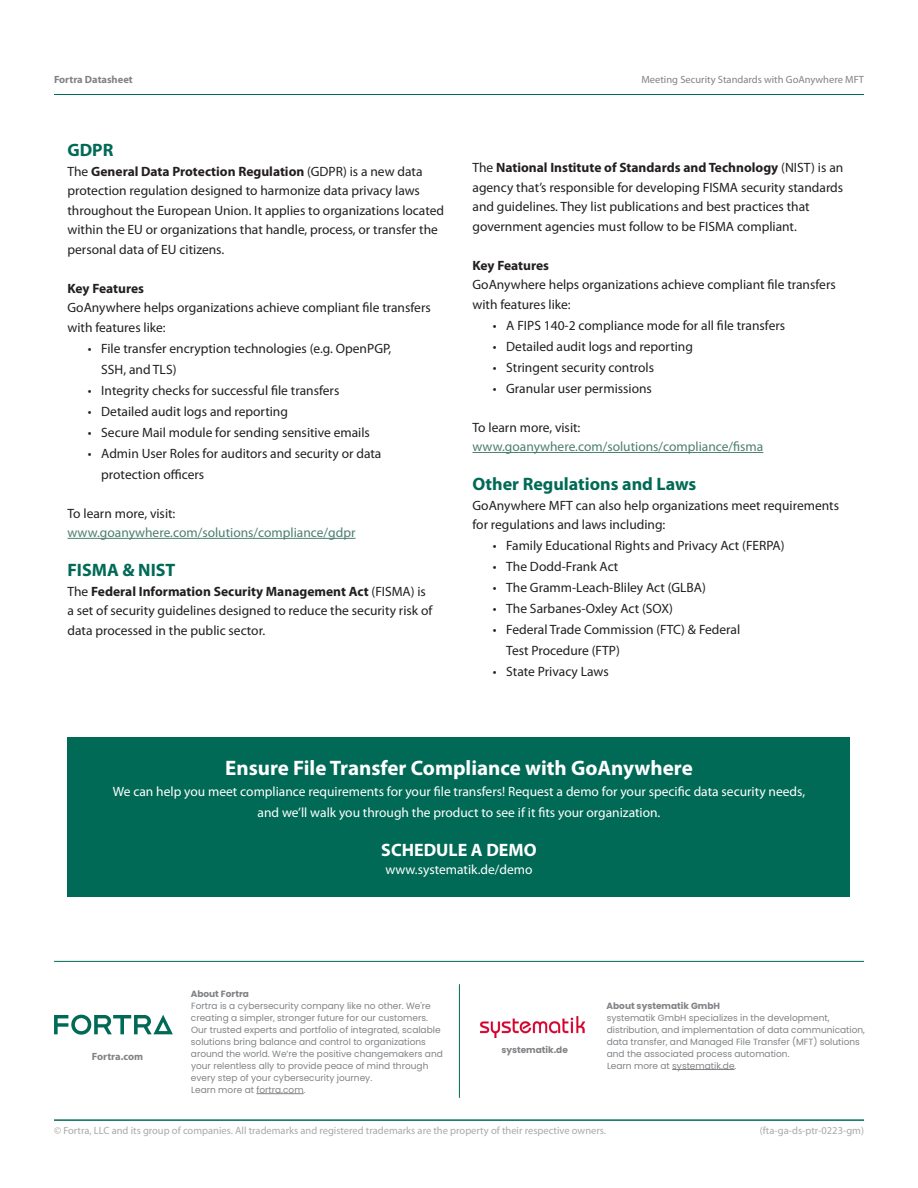
<style>
.page{position:relative;width:918px;height:1188px;background:#fff}
.page>*{position:absolute;margin:0;border:0;box-sizing:border-box;transform-origin:0 0}
.Body_-_Subhead{font:700 21px "Myriad Pro";color:#fff}
.Body_-_Subhead-2{font:700 18px "Myriad Pro";color:#006a56}
.Body_-_Copy{font:700 18px "Myriad Pro";color:#fff}
.Body_-_Copy-2{font:13.5px/19.5px "Myriad Pro";color:#231f20}
.Body_-_Copy-3{font:13.5px/21px "Myriad Pro";color:#fff;text-align:center}
.Body_-_Copy-4{font:13.5px "Myriad Pro";color:#4d7f71}
.Body_-_Copy-5{font:700 13.5px "Myriad Pro";letter-spacing:-.005em;color:#231f20}
.t1{font:10.5px "Myriad Pro";color:#a9a9a9}
.t2{font:10.5px "Myriad Pro";color:#808285}
.t3{font:700 10.5px "Myriad Pro";color:#808285}
.t4{font:9px/12px "Poppins";color:#808285}
.t5{font:700 9px "Poppins";color:#808285}
.s1{font-weight:700}
</style>
<div class="page">
<hr style="left:54px;top:94px;width:810px;height:1px;background:#006a56">
<svg style="left:54px;top:1015px;width:119px;height:20px"></svg>
<hr style="left:54px;top:1120px;width:810px;height:1px;background:#006a56">
<hr style="left:54px;top:961px;width:810px;height:1px;background:#006a56">
<hr style="left:256px;top:1093px;width:48px;height:1px;background:#808285">
<hr style="left:672px;top:1069px;width:63px;height:1px;background:#808285">
<hr style="left:459px;top:984px;width:1px;height:114px;background:#006a56">
<img style="left:481px;top:1016px;width:103px;height:21px">
<div style="left:68px;top:737px;width:782px;height:160px;background:#006a56"></div>
<hr style="left:68px;top:538px;width:288px;height:1px;background:#4d7f71">
<hr style="left:472px;top:452px;width:291px;height:1px;background:#4d7f71">
<p class="t3" style="left:54px;top:72px;width:80px">Fortra Datasheet</p>
<p class="Body_-_Subhead-2" style="left:68px;top:138px;width:47px">GDPR</p>
<p class="Body_-_Copy-2" style="left:68px;top:161px;width:378px">The <span class="s1">General Data Protection Regulation</span> (GDPR) is a new data protection regulation designed to harmonize data privacy laws throughout the European Union. It applies to organizations located within the EU or organizations that handle, process, or transfer the personal data of EU citizens.</p>
<p class="Body_-_Copy-5" style="left:68px;top:279px;width:78px">Key Features</p>
<p class="Body_-_Copy-2" style="left:68px;top:298px;width:365px">GoAnywhere helps organizations achieve compliant file transfers with features like:</p>
<p class="Body_-_Copy-2" style="left:101px;top:337px;width:291px;line-height:21px;text-indent:-14px">• File transfer encryption technologies (e.g. OpenPGP,<br>SSH, and TLS)</p>
<p class="Body_-_Copy-2" style="left:88px;top:380px;width:253px">• Integrity checks for successful file transfers</p>
<p class="Body_-_Copy-2" style="left:88px;top:401px;width:202px">• Detailed audit logs and reporting</p>
<p class="Body_-_Copy-2" style="left:88px;top:422px;width:284px">• Secure Mail module for sending sensitive emails</p>
<p class="Body_-_Copy-2" style="left:101px;top:442px;width:282px;line-height:21px;text-indent:-14px">• Admin User Roles for auditors and security or data protection officers</p>
<p class="Body_-_Copy-2" style="left:68px;top:503px;width:109px">To learn more, visit:</p>
<p class="Body_-_Copy-4" style="left:68px;top:524px;width:290px">www.goanywhere.com/solutions/compliance/gdpr</p>
<p class="Body_-_Subhead-2" style="left:68px;top:558px;width:109px">FISMA &amp; NIST</p>
<p class="Body_-_Copy-2" style="left:68px;top:581px;width:366px">The <span class="s1">Federal Information Security Management Act</span> (FISMA) is a set of security guidelines designed to reduce the security risk of data processed in the public sector.</p>
<p class="t2" style="left:641px;top:73px;width:224px">Meeting Security Standards with GoAnywhere MFT</p>
<p class="Body_-_Copy-2" style="left:472px;top:158px;width:372px">The <span class="s1">National Institute of Standards and Technology</span> (NIST) is an agency that’s responsible for developing FISMA security standards and guidelines. They list publications and best practices that government agencies must follow to be FISMA compliant.</p>
<p class="Body_-_Copy-5" style="left:472px;top:256px;width:78px">Key Features</p>
<p class="Body_-_Copy-2" style="left:472px;top:275px;width:365px">GoAnywhere helps organizations achieve compliant file transfers with features like:</p>
<p class="Body_-_Copy-2" style="left:493px;top:315px;width:294px">• A FIPS 140-2 compliance mode for all file transfers</p>
<p class="Body_-_Copy-2" style="left:493px;top:336px;width:202px">• Detailed audit logs and reporting</p>
<p class="Body_-_Copy-2" style="left:493px;top:357px;width:163px">• Stringent security controls</p>
<p class="Body_-_Copy-2" style="left:493px;top:378px;width:161px">• Granular user permissions</p>
<p class="Body_-_Copy-2" style="left:472px;top:417px;width:109px">To learn more, visit:</p>
<p class="Body_-_Copy-4" style="left:472px;top:438px;width:292px">www.goanywhere.com/solutions/compliance/fisma</p>
<p class="Body_-_Subhead-2" style="left:472px;top:472px;width:225px">Other Regulations and Laws</p>
<p class="Body_-_Copy-2" style="left:472px;top:495px;width:368px">GoAnywhere MFT can also help organizations meet requirements for regulations and laws including:</p>
<p class="Body_-_Copy-2" style="left:493px;top:536px;width:293px">• Family Educational Rights and Privacy Act (FERPA)</p>
<p class="Body_-_Copy-2" style="left:493px;top:557px;width:127px">• The Dodd-Frank Act</p>
<p class="Body_-_Copy-2" style="left:493px;top:578px;width:215px">• The Gramm-Leach-Bliley Act (GLBA)</p>
<p class="Body_-_Copy-2" style="left:493px;top:599px;width:182px">• The Sarbanes-Oxley Act (SOX)</p>
<p class="Body_-_Copy-2" style="left:506px;top:619px;width:236px;line-height:21px;text-indent:-14px">• Federal Trade Commission (FTC) &amp; Federal<br>Test Procedure (FTP)</p>
<p class="Body_-_Copy-2" style="left:493px;top:662px;width:118px">• State Privacy Laws</p>
<p class="Body_-_Subhead" style="left:225px;top:755px;width:469px">Ensure File Transfer Compliance with GoAnywhere</p>
<p class="Body_-_Copy-3" style="left:113px;top:781px;width:694px">We can help you meet compliance requirements for your file transfers! Request a demo for your specific data security needs, and we’ll walk you through the product to see if it fits your organization.</p>
<p class="Body_-_Copy" style="left:381px;top:839px;width:157px">SCHEDULE A DEMO</p>
<p class="Body_-_Copy-3" style="left:385px;top:859px;width:149px">www.systematik.de/demo</p>
<p class="t3" style="left:92px;top:1049px;width:53px">Fortra.com</p>
<p class="t5" style="left:191px;top:989px;width:60px">About Fortra</p>
<p class="t4" style="left:191px;top:1000px;width:254px">Fortra is a cybersecurity company like no other. We're creating a simpler, stronger future for our customers.<br>Our trusted experts and portfolio of integrated, scalable solutions bring balance and control to organizations around the world. We’re the positive changemakers and your relentless ally to provide peace of mind through every step of your cybersecurity journey.<br>Learn more at fortra.com.</p>
<p class="t5" style="left:607px;top:1000px;width:115px">About systematik GmbH</p>
<p class="t4" style="left:607px;top:1012px;width:260px">systematik GmbH specializes in the development, distribution, and implementation of data communication, data transfer, and Managed File Transfer (MFT) solutions and the associated process automation.<br>Learn more at systematik.de.</p>
<p class="t5" style="left:501px;top:1044px;width:68px">systematik.de</p>
<p class="t1" style="left:54px;top:1124px;width:554px">© Fortra, LLC and its group of companies. All trademarks and registered trademarks are the property of their respective owners.</p>
<p class="t1" style="left:760px;top:1124px;width:106px">(fta-ga-ds-ptr-0223-gm)</p>
</div>
